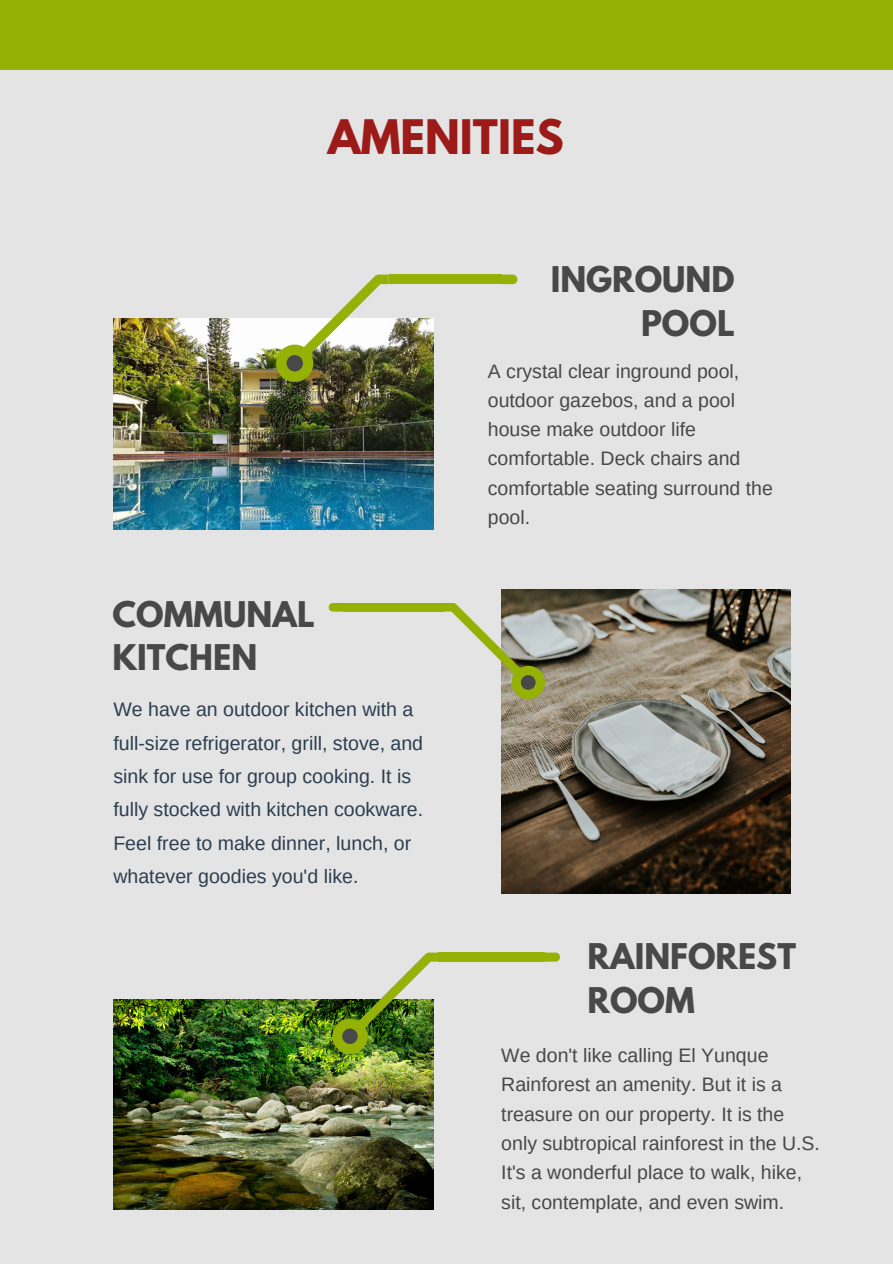
<style>
.page{position:relative;width:893px;height:1264px;background:#fff}
.page>*{position:absolute;margin:0;border:0;box-sizing:border-box;transform-origin:0 0}
.t1{font:700 42.15px "League Spartan";color:#9c1a18}
.t2{font:700 31.35px/43.7px "League Spartan";color:#484848}
.t3{font:19.5px/29.2px "Arimo";color:#484848}
.t4{font:19.5px/33.3px "Arimo";color:#2c3e50}
</style>
<div class="page">
<div style="left:0;top:0;width:892px;height:1263px;background:#e4e4e4"></div>
<img style="left:113px;top:319px;width:320px;height:210px">
<svg style="left:276px;top:274px;width:113px;height:108px"></svg>
<div style="left:286px;top:355px;width:17px;height:16px;background:#484848;border-radius:50%"></div>
<div style="left:389px;top:274px;width:112px;height:10px;background:#95b105"></div>
<svg style="left:501px;top:274px;width:16px;height:10px"></svg>
<img style="left:501px;top:589px;width:289px;height:304px">
<svg style="left:444px;top:603px;width:101px;height:96px"></svg>
<div style="left:521px;top:675px;width:14px;height:15px;background:#484848;border-radius:50%"></div>
<div style="left:343px;top:603px;width:101px;height:8px;background:#95b105"></div>
<svg style="left:328px;top:603px;width:15px;height:8px"></svg>
<div style="left:0;top:0;width:892px;height:70px;background:#95b105"></div>
<img style="left:113px;top:999px;width:320px;height:210px">
<img style="left:332px;top:952px;width:106px;height:101px">
<div style="left:342px;top:1028px;width:15px;height:16px;background:#484848;border-radius:50%"></div>
<div style="left:438px;top:952px;width:107px;height:9px;background:#95b105"></div>
<svg style="left:545px;top:952px;width:15px;height:9px"></svg>
<h1 class="t1" style="left:328px;top:116px;width:237px">AMENITIES</h1>
<h2 class="t2" style="left:550px;top:262px;width:185px;text-align:right">INGROUND<br>POOL</h2>
<p class="t2" style="left:113px;top:596px;width:204px">COMMUNAL<br>KITCHEN</p>
<p class="t4" style="left:113px;top:693px;width:311px">We have an outdoor kitchen with a full-size refrigerator, grill, stove, and sink for use for group cooking. It is fully stocked with kitchen cookware.<br>Feel free to make dinner, lunch, or whatever goodies you'd like.</p>
<p class="t3" style="left:488px;top:356px;width:286px">A crystal clear inground pool, outdoor gazebos, and a pool house make outdoor life comfortable. Deck chairs and comfortable seating surround the pool.</p>
<p class="t2" style="left:587px;top:938px;width:210px">RAINFOREST<br>ROOM</p>
<h2 class="t3" style="left:501px;top:1040px;width:320px">We don't like calling El Yunque Rainforest an amenity. But it is a treasure on our property. It is the only subtropical rainforest in the U.S.<br>It's a wonderful place to walk, hike, sit, contemplate, and even swim.</h2>
</div>
